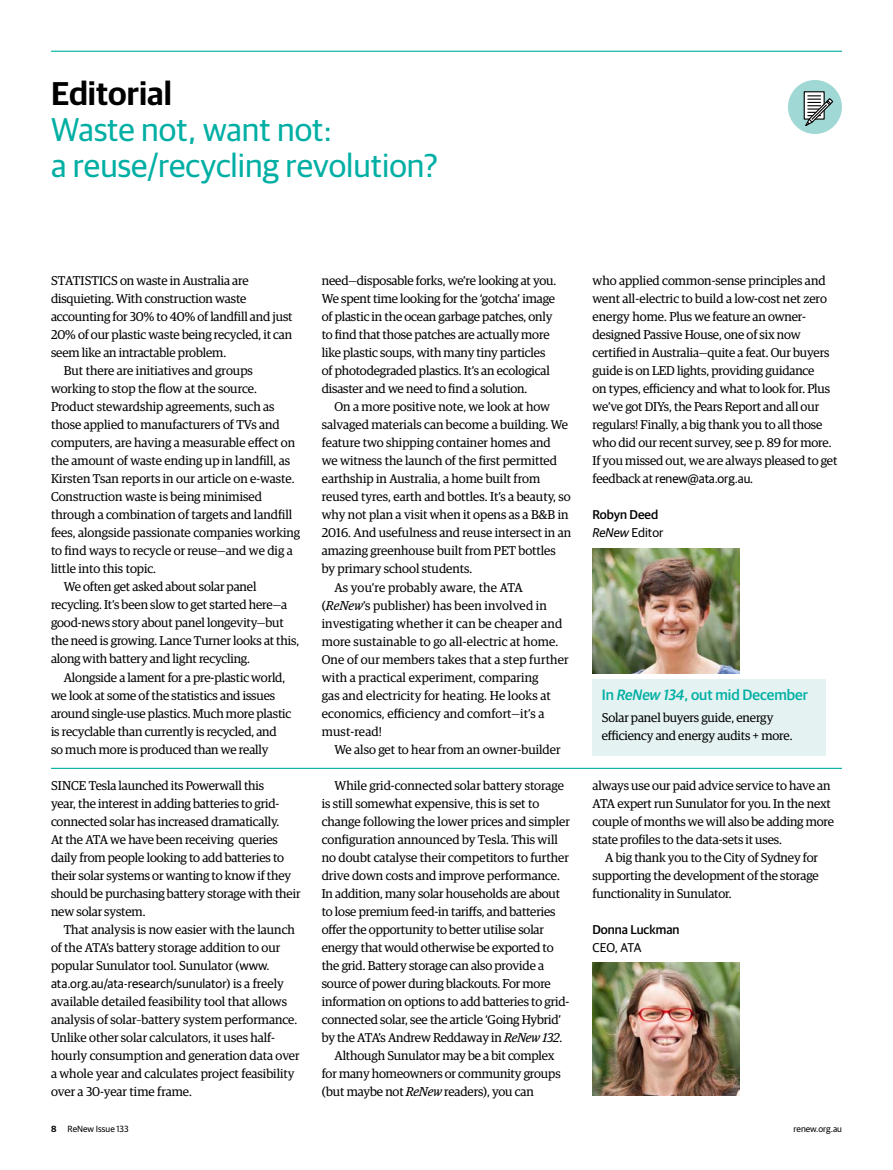
<style>
.page{position:relative;width:893px;height:1170px;background:#fff}
.page>*{position:absolute;margin:0;border:0;box-sizing:border-box;transform-origin:0 0}
.t1{font:33px "Guardian Sans";color:#00afa4}
.t2{font:600 33px "Guardian Sans";color:#000}
.H3__PULL_OUT_BOX{font:500 15px "Guardian Sans";color:#00afa4}
.BODY{font:12.75px/18px "Guardian Egyp";letter-spacing:-.01em;color:#000}
.FIRST_PARA{font:12.75px/18px "Guardian Egyp";letter-spacing:-.01em;color:#000}
.BODY-2{font:12.75px/18px "Guardian Egyp";letter-spacing:.01em;color:#000}
.BODY__PULL_OUT_BOX{font:12.75px/18px "Guardian Egyp";letter-spacing:-.01em;color:#000}
.FIRST_PARA-2{font:500 12.75px/18px "Guardian Sans";color:#000}
.FIRST_PARA-3{font:12.75px "Guardian Sans";letter-spacing:-.035em;color:#000}
.BODY-3{font:9px "Guardian Sans";color:#000}
.s1{font-family:"Guardian Sans"}
.s2{font-style:italic}
.s3{font-weight:400;font-style:italic}
.s4{font-weight:400}
.s5{font-weight:600}
</style>
<div class="page">
<hr style="left:51px;top:51px;width:791px;height:1px;background:#00afa4">
<img style="left:592px;top:962px;width:148px;height:133px">
<hr style="left:51px;top:767px;width:791px;height:1px;background:#00afa4">
<div style="left:592px;top:678px;width:234px;height:77px;background:#e4f3f1"></div>
<img style="left:592px;top:548px;width:148px;height:125px">
<div style="left:788px;top:80px;width:54px;height:54px;background:#a0d8d5;border-radius:50%"></div>
<svg style="left:803px;top:91px;width:31px;height:37px"></svg>
<h1 class="t2" style="left:51px;top:69px;width:122px">Editorial</h1>
<h2 class="t1" style="left:51px;top:106px;width:283px">Waste not, want not:</h2>
<h2 class="t1" style="left:51px;top:142px;width:388px">a reuse/recycling revolution?</h2>
<p class="FIRST_PARA" style="left:51px;top:271px;width:243px">STATISTICS on waste in Australia are disquieting. With construction waste accounting for 30% to 40% of landfill and just 20% of our plastic waste being recycled, it can seem like an intractable problem.</p>
<p class="BODY" style="left:51px;top:361px;width:251px;text-indent:13px">But there are initiatives and groups working to stop the flow at the source.<br>Product stewardship agreements, such as those applied to manufacturers of TVs and computers, are having a measurable effect on the amount of waste ending up in landfill, as Kirsten Tsan reports in our article on e-waste.<br>Construction waste is being minimised through a combination of targets and landfill fees, alongside passionate companies working to find ways to recycle or reuse—and we dig a little into this topic.</p>
<p class="BODY" style="left:51px;top:577px;width:250px;text-indent:13px">We often get asked about solar panel recycling. It’s been slow to get started here—a good-news story about panel longevity—but the need is growing. Lance Turner looks at this, along with battery and light recycling.</p>
<p class="BODY" style="left:51px;top:667px;width:242px;text-indent:13px">Alongside a lament for a pre-plastic world, we look at some of the statistics and issues around single-use plastics. Much more plastic is recyclable than currently is recycled, and so much more is produced than we really</p>
<p class="FIRST_PARA" style="left:51px;top:775px;width:251px">SINCE Tesla launched its Powerwall this<br>year, the interest in adding batteries to grid&shy;connected solar has increased dramatically.<br>At the ATA we have been receiving queries daily from people looking to add batteries to their solar systems or wanting to know if they should be purchasing battery storage with their new solar system.</p>
<p class="BODY" style="left:51px;top:919px;width:250px;text-indent:13px">That analysis is now easier with the launch of the ATA’s battery storage addition to our popular Sunulator tool. Sunulator (<span class="s1">www. ata.org.au/ata-research/sunulator</span>) is a freely available detailed feasibility tool that allows analysis of solar–battery system performance.<br>Unlike other solar calculators, it uses half&shy;hourly consumption and generation data over a whole year and calculates project feasibility over a 30-year time frame.</p>
<p class="BODY" style="left:322px;top:271px;width:236px">need—disposable forks, we’re looking at you.<br>We spent time looking for the ‘gotcha’ image of plastic in the ocean garbage patches, only to find that those patches are actually more like plastic soups, with many tiny particles of photodegraded plastics. It’s an ecological disaster and we need to find a solution.</p>
<p class="BODY" style="left:322px;top:397px;width:251px;text-indent:13px">On a more positive note, we look at how salvaged materials can become a building. We feature two shipping container homes and<br>we witness the launch of the first permitted earthship in Australia, a home built from reused tyres, earth and bottles. It’s a beauty, so why not plan a visit when it opens as a B&amp;B in 2016. And usefulness and reuse intersect in an amazing greenhouse built from PET bottles by primary school students.</p>
<p class="BODY-2" style="left:322px;top:577px;width:248px;text-indent:13px">As you’re probably aware, the ATA (<span class="s2">ReNew</span>’s publisher) has been involved in investigating whether it can be cheaper and more sustainable to go all-electric at home.<br>One of our members takes that a step further with a practical experiment, comparing<br>gas and electricity for heating. He looks at economics, efficiency and comfort—it’s a must-read!</p>
<p class="BODY" style="left:334px;top:739px;width:228px">We also get to hear from an owner-builder</p>
<p class="BODY" style="left:322px;top:775px;width:250px;text-indent:13px">While grid-connected solar battery storage is still somewhat expensive, this is set to change following the lower prices and simpler configuration announced by Tesla. This will no doubt catalyse their competitors to further drive down costs and improve performance.<br>In addition, many solar households are about to lose premium feed-in tariffs, and batteries offer the opportunity to better utilise solar energy that would otherwise be exported to the grid. Battery storage can also provide a source of power during blackouts. For more information on options to add batteries to grid&shy;connected solar, see the article ‘Going Hybrid’ by the ATA’s Andrew Reddaway in <span class="s2">ReNew 132</span>.</p>
<p class="BODY" style="left:322px;top:1045px;width:240px;text-indent:13px">Although Sunulator may be a bit complex for many homeowners or community groups (but maybe not <span class="s2">ReNew</span> readers), you can</p>
<p class="BODY" style="left:592px;top:271px;width:246px">who applied common-sense principles and went all-electric to build a low-cost net zero energy home. Plus we feature an owner&shy;designed Passive House, one of six now certified in Australia—quite a feat. Our buyers guide is on LED lights, providing guidance<br>on types, efficiency and what to look for. Plus we’ve got DIYs, the Pears Report and all our regulars! Finally, a big thank you to all those who did our recent survey, see p. 89 for more.<br>If you missed out, we are always pleased to get feedback at <span class="s1">renew@ata.org.au</span>.</p>
<p class="FIRST_PARA-2" style="left:592px;top:505px;width:72px">Robyn Deed<br><span class="s3">ReNew</span> <span class="s4">Editor</span></p>
<p class="H3__PULL_OUT_BOX" style="left:602px;top:683px;width:208px">In <span class="s2">ReNew 134</span>, out mid December</p>
<p class="BODY__PULL_OUT_BOX" style="left:602px;top:707px;width:192px">Solar panel buyers guide, energy efficiency and energy audits + more.</p>
<p class="BODY" style="left:592px;top:775px;width:243px">always use our paid advice service to have an ATA expert run Sunulator for you. In the next couple of months we will also be adding more state profiles to the data-sets it uses.</p>
<p class="BODY" style="left:592px;top:847px;width:228px;text-align:justify;text-indent:13px">A big thank you to the City of Sydney for supporting the development of the storage functionality in Sunulator.</p>
<p class="FIRST_PARA-2" style="left:592px;top:919px;width:89px">Donna Luckman</p>
<p class="FIRST_PARA-3" style="left:592px;top:938px;width:50px">CEO, ATA</p>
<p class="BODY-3" style="left:51px;top:1121px;width:79px"><span class="s5">8</span> ReNew Issue 133</p>
<p class="BODY-3" style="left:793px;top:1121px;width:50px">renew.org.au</p>
</div>
